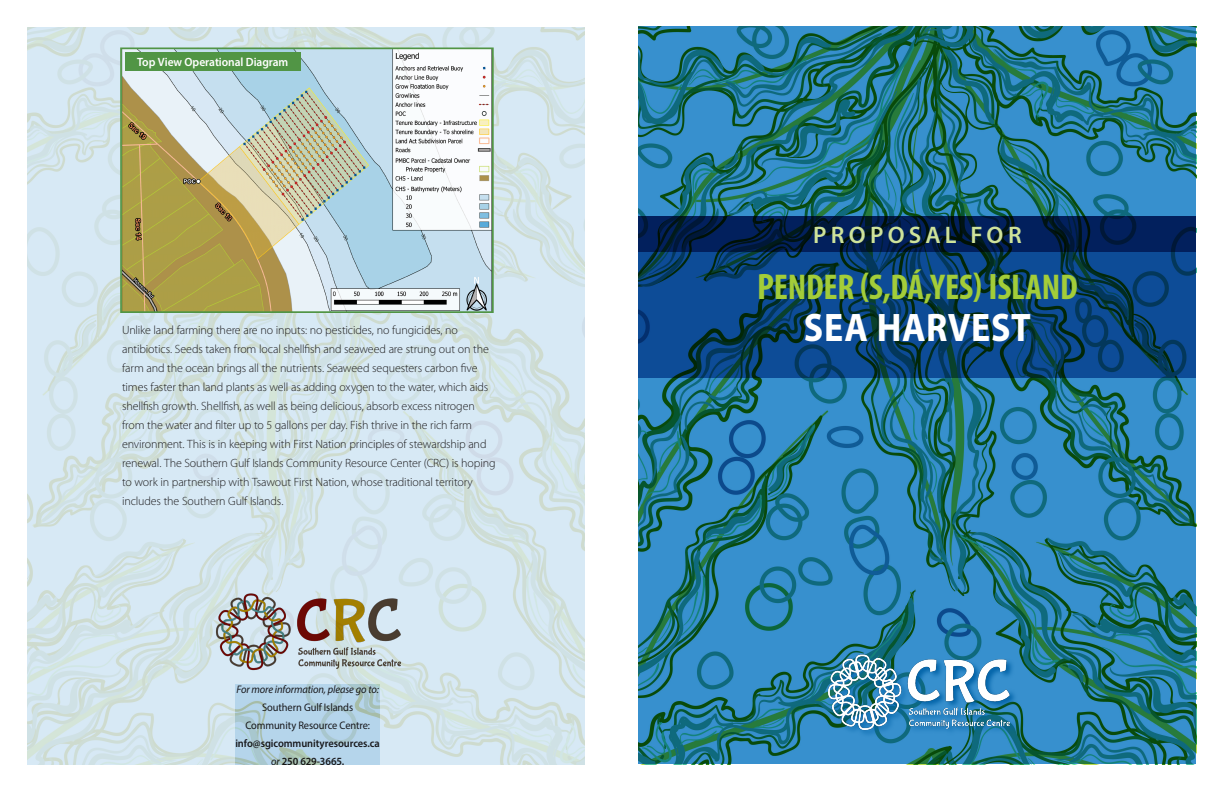
<style>
.page{position:relative;width:1224px;height:792px;background:#fff}
.page>*{position:absolute;margin:0;border:0;box-sizing:border-box;transform-origin:0 0}
.t1{font:700 40px "Myriad Pro";letter-spacing:.02em;color:#fff;scale:.9 1}
.t2{font:700 condensed 36px "Myriad Pro";letter-spacing:-.005em;color:#a3cd39}
.t3{font:600 24px "Myriad Pro";letter-spacing:.175em;color:#cfe39a}
.t4{font:300 12px/19px "Myriad Pro";letter-spacing:-.01em;color:#231f20}
.t5{font:600 12px "Myriad Pro";letter-spacing:-.005em;color:#fff;scale:.96 1}
.t6{font:11px/18px "Myriad Pro";letter-spacing:-.01em;color:#231f20;text-align:center;scale:.95 1}
.t7{font:600 11px/18px "Myriad Pro";letter-spacing:-.01em;color:#231f20;text-align:center;scale:.95 1}
.t8{font:italic 11px "Myriad Pro";letter-spacing:-.01em;color:#231f20;scale:.95 1}
.s1{font-weight:400;font-style:italic}
.s2{font-size:37px}
</style>
<div class="page">
<img style="left:638px;top:26px;width:558px;height:738px">
<svg style="left:638px;top:252px;width:558px;height:126px;background:#094376"></svg>
<svg style="left:826px;top:653px;width:192px;height:84px;background:#2d86b8"></svg>
<img style="left:827px;top:648px;width:185px;height:82px">
<img style="left:215px;top:587px;width:188px;height:83px">
<svg style="left:638px;top:216px;width:558px;height:36px;background:#011c47"></svg>
<img style="left:123px;top:50px;width:368px;height:260px">
<div style="left:120px;top:47px;width:374px;height:266px;border:2px solid #519545"></div>
<div style="left:125px;top:52px;width:175px;height:19px;background:#519545"></div>
<p class="t5" style="left:137px;top:54px;width:159px">Top View Operational Diagram</p>
<p class="t4" style="left:122px;top:321px;width:375px">Unlike land farming there are no inputs: no pesticides, no fungicides, no antibiotics. Seeds taken from local shellfish and seaweed are strung out on the farm and the ocean brings all the nutrients. Seaweed sequesters carbon five times faster than land plants as well as adding oxygen to the water, which aids shellfish growth. Shellfish, as well as being delicious, absorb excess nitrogen from the water and filter up to 5 gallons per day. Fish thrive in the rich farm environment. This is in keeping with First Nation principles of stewardship and renewal. The Southern Gulf Islands Community Resource Center (CRC) is hoping to work in partnership with Tsawout First Nation, whose traditional territory includes the Southern Gulf Islands.</p>
<p class="t8" style="left:236px;top:682px;width:151px">For more information, please go to:</p>
<p class="t6" style="left:245px;top:698px;width:133px">Southern Gulf Islands<br>Community Resource Centre:</p>
<p class="t7" style="left:235px;top:734px;width:154px">info@sgicommunityresources.ca <span class="s1">or</span> 250 629-3665.</p>
<h3 class="t3" style="left:813px;top:219px;width:210px">PROPOSAL FOR</h3>
<h2 class="t2" style="left:757px;top:264px;width:322px"><span class="s2">P</span>ENDER (S,DÁ,YES) <span class="s2">I</span>SLAND</h2>
<h1 class="t1" style="left:804px;top:301px;width:254px">SEA HARVEST</h1>
</div>
